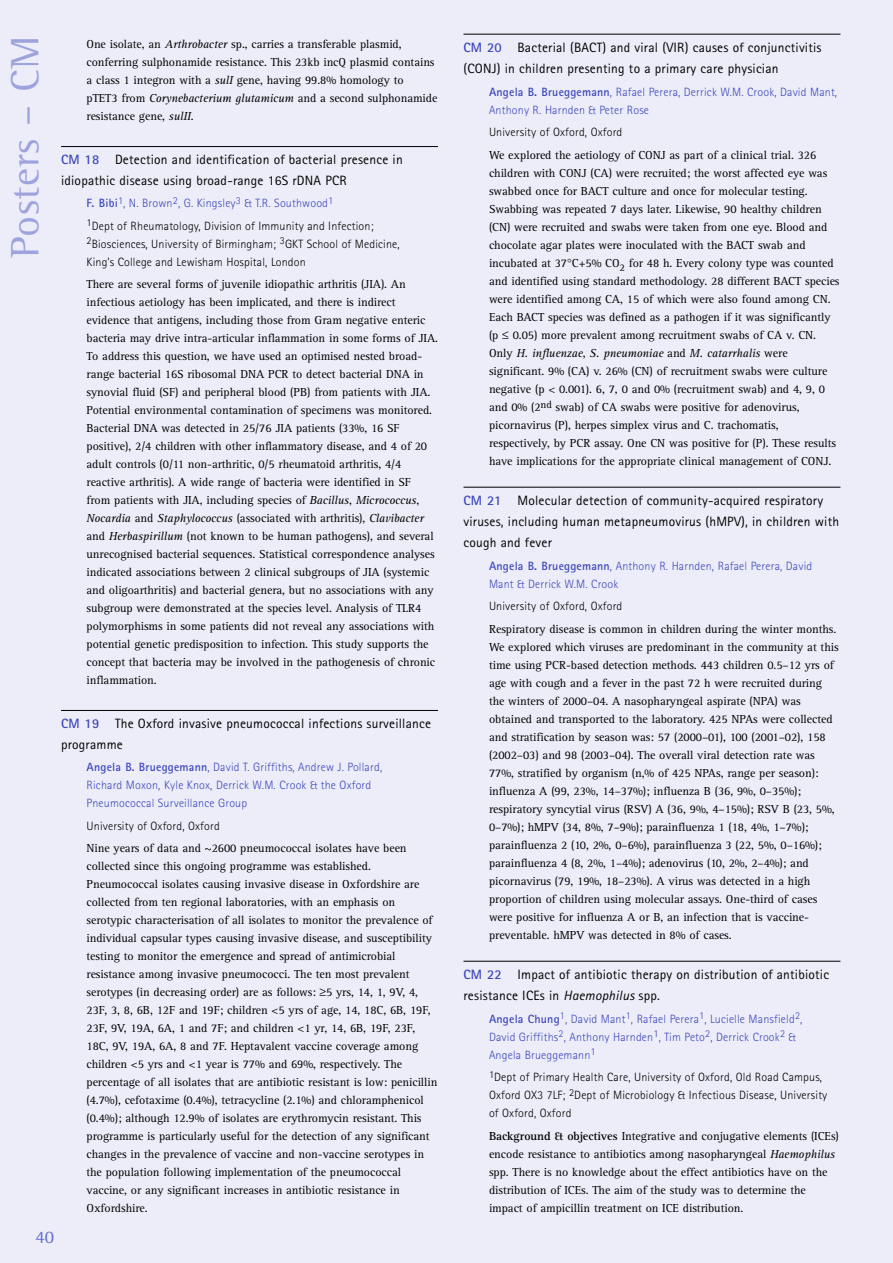
<style>
.page{position:relative;width:893px;height:1263px;background:#ecedf8}
.page>*{position:absolute;margin:0;border:0;box-sizing:border-box;transform-origin:0 0}
.t1{font:40.5px "Rotis Semi Serif";letter-spacing:.015em;color:#9ea3dd}
.t2{font:18px "Rotis Semi Serif";color:#646cc9}
.t3{font:13.5px/21px "Rotis Sans Serif";letter-spacing:.015em;color:#000}
.t4{font:12px/18px "Rotis Serif";letter-spacing:-.005em;color:#000}
.t5{font:300 12px/18px "Rotis Sans Serif";letter-spacing:.015em;color:#3d47bb}
.t6{font:300 12px/18px "Rotis Sans Serif";letter-spacing:.015em;color:#000}
.s1{font-style:italic}
.s2{font-weight:700;color:#3d47bb}
.s3{color:#3d47bb}
.s4{font-weight:700}
</style>
<div class="page">
<hr style="left:61px;top:146px;width:377px;height:1px;background:#000">
<hr style="left:61px;top:710px;width:377px;height:1px;background:#000">
<hr style="left:463px;top:34px;width:377px;height:1px;background:#000">
<hr style="left:463px;top:487px;width:377px;height:1px;background:#000">
<hr style="left:463px;top:961px;width:377px;height:1px;background:#000">
<h1 class="t1" style="left:11px;top:258px;width:224px;rotate:-90deg">Posters – CM</h1>
<h2 class="t2" style="left:36px;top:1231px;width:20px">40</h2>
<p class="t4" style="left:87px;top:37px;width:352px">One isolate, an <span class="s1">Arthrobacter</span> sp., carries a transferable plasmid, conferring sulphonamide resistance. This 23kb incQ plasmid contains a class 1 integron with a <span class="s1">sulI</span> gene, having 99.8% homology to pTET3 from <span class="s1">Corynebacterium glutamicum</span> and a second sulphonamide resistance gene, <span class="s1">sulII</span>.</p>
<p class="t3" style="left:61px;top:150px;width:343px"><span class="s2">CM 18</span> Detection and identification of bacterial presence in idiopathic disease using broad-range 16S rDNA PCR</p>
<p class="t6" style="left:87px;top:193px;width:289px;line-height:22.4px"><span class="s2">F. Bibi</span><sup>1</sup><span class="s3">, N. Brown</span><sup>2</sup><span class="s3">, G. Kingsley</span><sup>3</sup> <span class="s3">&amp; T.R. Southwood</span><sup>1<br></sup><sup>1</sup>Dept of Rheumatology, Division of Immunity and Infection;</p>
<p class="t6" style="left:87px;top:236px;width:315px"><sup>2</sup>Biosciences, University of Birmingham; <sup>3</sup>GKT School of Medicine,<br>King’s College and Lewisham Hospital, London</p>
<p class="t4" style="left:87px;top:276px;width:353px">There are several forms of juvenile idiopathic arthritis (JIA). An infectious aetiology has been implicated, and there is indirect evidence that antigens, including those from Gram negative enteric bacteria may drive intra-articular inflammation in some forms of JIA.<br>To address this question, we have used an optimised nested broad&shy;range bacterial 16S ribosomal DNA PCR to detect bacterial DNA in synovial fluid (SF) and peripheral blood (PB) from patients with JIA.<br>Potential environmental contamination of specimens was monitored.<br>Bacterial DNA was detected in 25/76 JIA patients (33%, 16 SF positive), 2/4 children with other inflammatory disease, and 4 of 20 adult controls (0/11 non-arthritic, 0/5 rheumatoid arthritis, 4/4 reactive arthritis). A wide range of bacteria were identified in SF<br>from patients with JIA, including species of <span class="s1">Bacillus</span>, <span class="s1">Micrococcus</span>, <span class="s1">Nocardia</span> and <span class="s1">Staphylococcus</span> (associated with arthritis), <span class="s1">Clavibacter </span>and <span class="s1">Herbaspirillum</span> (not known to be human pathogens), and several unrecognised bacterial sequences. Statistical correspondence analyses indicated associations between 2 clinical subgroups of JIA (systemic and oligoarthritis) and bacterial genera, but no associations with any subgroup were demonstrated at the species level. Analysis of TLR4 polymorphisms in some patients did not reveal any associations with potential genetic predisposition to infection. This study supports the concept that bacteria may be involved in the pathogenesis of chronic inflammation.</p>
<p class="t3" style="left:61px;top:714px;width:372px"><span class="s2">CM 19</span> The Oxford invasive pneumococcal infections surveillance programme</p>
<p class="t5" style="left:87px;top:759px;width:297px"><span class="s4">Angela B. Brueggemann</span>, David T. Griffiths, Andrew J. Pollard,<br>Richard Moxon, Kyle Knox, Derrick W.M. Crook &amp; the Oxford<br>Pneumococcal Surveillance Group</p>
<p class="t6" style="left:87px;top:818px;width:135px">University of Oxford, Oxford</p>
<p class="t4" style="left:87px;top:840px;width:352px">Nine years of data and ~2600 pneumococcal isolates have been collected since this ongoing programme was established.<br>Pneumococcal isolates causing invasive disease in Oxfordshire are collected from ten regional laboratories, with an emphasis on serotypic characterisation of all isolates to monitor the prevalence of individual capsular types causing invasive disease, and susceptibility testing to monitor the emergence and spread of antimicrobial resistance among invasive pneumococci. The ten most prevalent serotypes (in decreasing order) are as follows: ≥5 yrs, 14, 1, 9V, 4, 23F, 3, 8, 6B, 12F and 19F; children &lt;5 yrs of age, 14, 18C, 6B, 19F, 23F, 9V, 19A, 6A, 1 and 7F; and children &lt;1 yr, 14, 6B, 19F, 23F, 18C, 9V, 19A, 6A, 8 and 7F. Heptavalent vaccine coverage among children &lt;5 yrs and &lt;1 year is 77% and 69%, respectively. The percentage of all isolates that are antibiotic resistant is low: penicillin (4.7%), cefotaxime (0.4%), tetracycline (2.1%) and chloramphenicol (0.4%); although 12.9% of isolates are erythromycin resistant. This programme is particularly useful for the detection of any significant changes in the prevalence of vaccine and non-vaccine serotypes in the population following implementation of the pneumococcal vaccine, or any significant increases in antibiotic resistance in Oxfordshire.</p>
<p class="t3" style="left:463px;top:38px;width:360px"><span class="s2">CM 20</span> Bacterial (BACT) and viral (VIR) causes of conjunctivitis (CONJ) in children presenting to a primary care physician</p>
<p class="t5" style="left:489px;top:84px;width:350px"><span class="s4">Angela B. Brueggemann</span>, Rafael Perera, Derrick W.M. Crook, David Mant,<br>Anthony R. Harnden &amp; Peter Rose</p>
<p class="t6" style="left:489px;top:124px;width:135px">University of Oxford, Oxford</p>
<p class="t4" style="left:489px;top:147px;width:352px">We explored the aetiology of CONJ as part of a clinical trial. 326 children with CONJ (CA) were recruited; the worst affected eye was swabbed once for BACT culture and once for molecular testing.<br>Swabbing was repeated 7 days later. Likewise, 90 healthy children (CN) were recruited and swabs were taken from one eye. Blood and chocolate agar plates were inoculated with the BACT swab and incubated at 37 C+5% CO<sub>2</sub> for 48 h. Every colony type was counted and identified using standard methodology. 28 different BACT species were identified among CA, 15 of which were also found among CN.<br>Each BACT species was defined as a pathogen if it was significantly (p ≤ 0.05) more prevalent among recruitment swabs of CA v. CN.<br>Only <span class="s1">H. influenzae</span>, <span class="s1">S. pneumoniae</span> and <span class="s1">M. catarrhalis</span> were significant. 9% (CA) v. 26% (CN) of recruitment swabs were culture negative (p &lt; 0.001). 6, 7, 0 and 0% (recruitment swab) and 4, 9, 0 and 0% (2<sup>nd</sup> swab) of CA swabs were positive for adenovirus, picornavirus (P), herpes simplex virus and C. trachomatis, respectively, by PCR assay. One CN was positive for (P). These results have implications for the appropriate clinical management of CONJ.</p>
<p class="t3" style="left:463px;top:491px;width:377px"><span class="s2">CM 21</span> Molecular detection of community-acquired respiratory viruses, including human metapneumovirus (hMPV), in children with cough and fever</p>
<p class="t5" style="left:489px;top:558px;width:325px"><span class="s4">Angela B. Brueggemann</span>, Anthony R. Harnden, Rafael Perera, David<br>Mant &amp; Derrick W.M. Crook</p>
<p class="t6" style="left:489px;top:598px;width:135px">University of Oxford, Oxford</p>
<p class="t4" style="left:489px;top:621px;width:351px">Respiratory disease is common in children during the winter months.<br>We explored which viruses are predominant in the community at this time using PCR-based detection methods. 443 children 0.5–12 yrs of age with cough and a fever in the past 72 h were recruited during the winters of 2000–04. A nasopharyngeal aspirate (NPA) was obtained and transported to the laboratory. 425 NPAs were collected and stratification by season was: 57 (2000–01), 100 (2001–02), 158 (2002–03) and 98 (2003–04). The overall viral detection rate was 77%, stratified by organism (n,% of 425 NPAs, range per season): influenza A (99, 23%, 14–37%); influenza B (36, 9%, 0–35%); respiratory syncytial virus (RSV) A (36, 9%, 4–15%); RSV B (23, 5%, 0–7%); hMPV (34, 8%, 7–9%); parainfluenza 1 (18, 4%, 1–7%); parainfluenza 2 (10, 2%, 0–6%), parainfluenza 3 (22, 5%, 0–16%); parainfluenza 4 (8, 2%, 1–4%); adenovirus (10, 2%, 2–4%); and picornavirus (79, 19%, 18–23%). A virus was detected in a high proportion of children using molecular assays. One-third of cases were positive for influenza A or B, an infection that is vaccine&shy;preventable. hMPV was detected in 8% of cases.</p>
<p class="t3" style="left:463px;top:965px;width:367px"><span class="s2">CM 22</span> Impact of antibiotic therapy on distribution of antibiotic resistance ICEs in <span class="s1">Haemophilus</span> spp.</p>
<p class="t5" style="left:489px;top:1011px;width:315px"><span class="s4">Angela Chung</span><sup>1</sup>, David Mant<sup>1</sup>, Rafael Perera<sup>1</sup>, Lucielle Mansfield<sup>2</sup>,<br>David Griffiths<sup>2</sup>, Anthony Harnden<sup>1</sup>, Tim Peto<sup>2</sup>, Derrick Crook<sup>2</sup> &amp;<br>Angela Brueggemann<sup>1</sup></p>
<p class="t6" style="left:489px;top:1069px;width:340px"><sup>1</sup>Dept of Primary Health Care, University of Oxford, Old Road Campus,<br>Oxford OX3 7LF; <sup>2</sup>Dept of Microbiology &amp; Infectious Disease, University of Oxford, Oxford</p>
<p class="t4" style="left:489px;top:1128px;width:351px"><span class="s4">Background &amp; objectives</span> Integrative and conjugative elements (ICEs) encode resistance to antibiotics among nasopharyngeal <span class="s1">Haemophilus </span>spp. There is no knowledge about the effect antibiotics have on the distribution of ICEs. The aim of the study was to determine the impact of ampicillin treatment on ICE distribution.</p>
</div>
